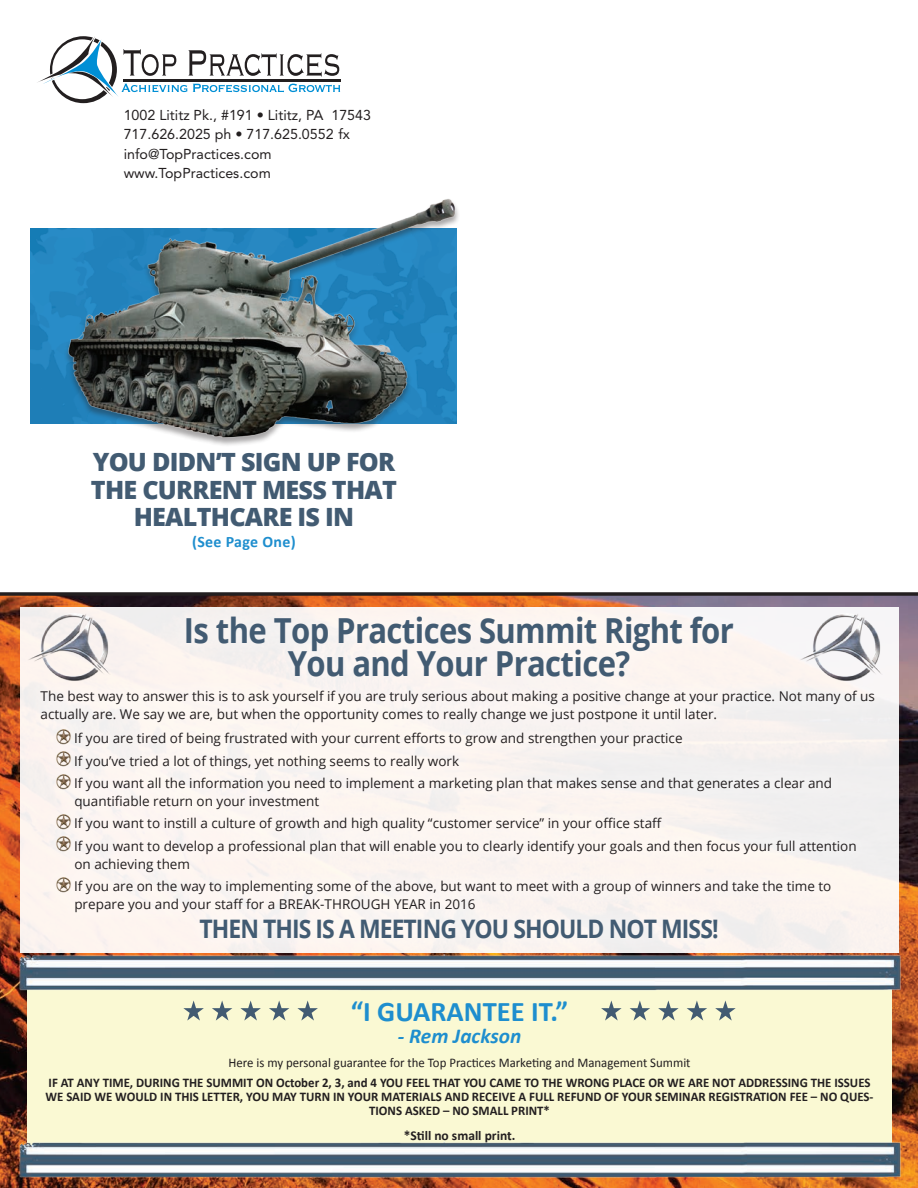
<style>
.page{position:relative;width:918px;height:1188px;background:#fff}
.page>*{position:absolute;margin:0;border:0;box-sizing:border-box;transform-origin:0 0}
.t1{font:700 34.5px/33px "Open Sans";letter-spacing:-.02em;color:#425b72;text-align:center;scale:.9 1}
.t2{font:700 28.5px "Calibri";color:#1e8ece}
.t3{font:700 25.5px "Open Sans";letter-spacing:-.04em;color:#425b72;scale:.9 1}
.t4{font:800 25.2px/27.8px "Open Sans";letter-spacing:-.03em;color:#425b72;text-align:center}
.t5{font:italic 700 21.3px "Calibri";color:#1e8ece}
.t6{font:700 15.9px "Calibri";letter-spacing:.02em;color:#1e8ece}
.t7{font:14.25px/19.5px "Avenir LT Std";color:#231f20}
.t8{font:13.5px/22.4px "Open Sans";color:#231f20}
.t9{font:700 13.5px "Calibri";color:#231f20}
.t10{font:700 13.2px/13.8px "Calibri";color:#231f20;text-align:center}
.t11{font:13.2px "Calibri";color:#231f20}
</style>
<div class="page">
<img style="left:0;top:596px;width:918px;height:592px">
<svg style="left:37px;top:36px;width:303px;height:67px"></svg>
<hr style="left:123px;top:79px;width:218px;height:3px;background:#231f20">
<svg style="left:0;top:592px;width:918px;height:4px;background:#373030"></svg>
<div style="left:23px;top:598px;width:869px;height:359px;background:#fbf4f1"></div>
<img style="left:56px;top:729px;width:15px;height:16px">
<img style="left:56px;top:752px;width:15px;height:15px">
<img style="left:56px;top:774px;width:15px;height:16px">
<img style="left:56px;top:814px;width:15px;height:16px">
<img style="left:56px;top:837px;width:15px;height:15px">
<img style="left:56px;top:877px;width:15px;height:16px">
<div style="left:28px;top:963px;width:864px;height:201px;background:#faf9d3"></div>
<img style="left:0;top:1121px;width:915px;height:67px">
<svg style="left:273px;top:1011px;width:13px;height:10px"></svg>
<svg style="left:301px;top:1011px;width:13px;height:10px"></svg>
<svg style="left:244px;top:1011px;width:13px;height:10px"></svg>
<svg style="left:215px;top:1011px;width:14px;height:10px"></svg>
<svg style="left:187px;top:1011px;width:13px;height:10px"></svg>
<svg style="left:690px;top:1011px;width:14px;height:10px"></svg>
<svg style="left:719px;top:1011px;width:13px;height:10px"></svg>
<svg style="left:662px;top:1011px;width:13px;height:10px"></svg>
<svg style="left:633px;top:1011px;width:14px;height:10px"></svg>
<svg style="left:605px;top:1011px;width:13px;height:10px"></svg>
<img style="left:27px;top:605px;width:84px;height:76px">
<img style="left:798px;top:605px;width:84px;height:76px">
<img style="left:0;top:935px;width:915px;height:76px">
<img style="left:30px;top:228px;width:19px;height:196px">
<img style="left:49px;top:199px;width:410px;height:246px">
<p class="t7" style="left:124px;top:105px;width:249px">1002 Lititz Pk., #191 • Lititz, PA 17543<br>717.626.2025 ph • 717.625.0552 fx info@TopPractices.com www.TopPractices.com</p>
<h3 class="t4" style="left:91px;top:446px;width:308px">YOU DIDN’T SIGN UP FOR<br>THE CURRENT MESS THAT<br>HEALTHCARE IS IN</h3>
<p class="t6" style="left:192px;top:531px;width:105px">(See Page One)</p>
<h1 class="t1" style="left:184px;top:613px;width:613px">Is the Top Practices Summit Right for<br>You and Your Practice?</h1>
<p class="t8" style="left:41px;top:686px;width:836px;line-height:18px">The best way to answer this is to ask yourself if you are truly serious about making a positive change at your practice. Not many of us actually are. We say we are, but when the opportunity comes to really change we just postpone it until later.</p>
<p class="t8" style="left:74px;top:727px;width:760px">If you are tired of being frustrated with your current efforts to grow and strengthen your practice<br>If you’ve tried a lot of things, yet nothing seems to really work<br>If you want all the information you need to implement a marketing plan that makes sense and that generates a clear and</p>
<p class="t8" style="left:74px;top:790px;width:784px">quantifiable return on your investment<br>If you want to instill a culture of growth and high quality “customer service” in your office staff<br>If you want to develop a professional plan that will enable you to clearly identify your goals and then focus your full attention</p>
<p class="t8" style="left:74px;top:852px;width:759px">on achieving them<br>If you are on the way to implementing some of the above, but want to meet with a group of winners and take the time to</p>
<p class="t8" style="left:74px;top:893px;width:403px">prepare you and your staff for a BREAK-THROUGH YEAR in 2016</p>
<h3 class="t3" style="left:199px;top:911px;width:578px">THEN THIS IS A MEETING YOU SHOULD NOT MISS!</h3>
<h2 class="t2" style="left:351px;top:993px;width:219px">“I GUARANTEE IT.”</h2>
<h3 class="t5" style="left:398px;top:1022px;width:125px">- Rem Jackson</h3>
<p class="t11" style="left:229px;top:1054px;width:464px">Here is my personal guarantee for the Top Practices Marketing and Management Summit</p>
<p class="t10" style="left:46px;top:1076px;width:829px">IF AT ANY TIME, DURING THE SUMMIT ON October 2, 3, and 4 YOU FEEL THAT YOU CAME TO THE WRONG PLACE OR WE ARE NOT ADDRESSING THE ISSUES<br>WE SAID WE WOULD IN THIS LETTER, YOU MAY TURN IN YOUR MATERIALS AND RECEIVE A FULL REFUND OF YOUR SEMINAR REGISTRATION FEE – NO QUES-<br>TIONS ASKED – NO SMALL PRINT*</p>
<p class="t9" style="left:404px;top:1126px;width:113px">*Still no small print.</p>
</div>
